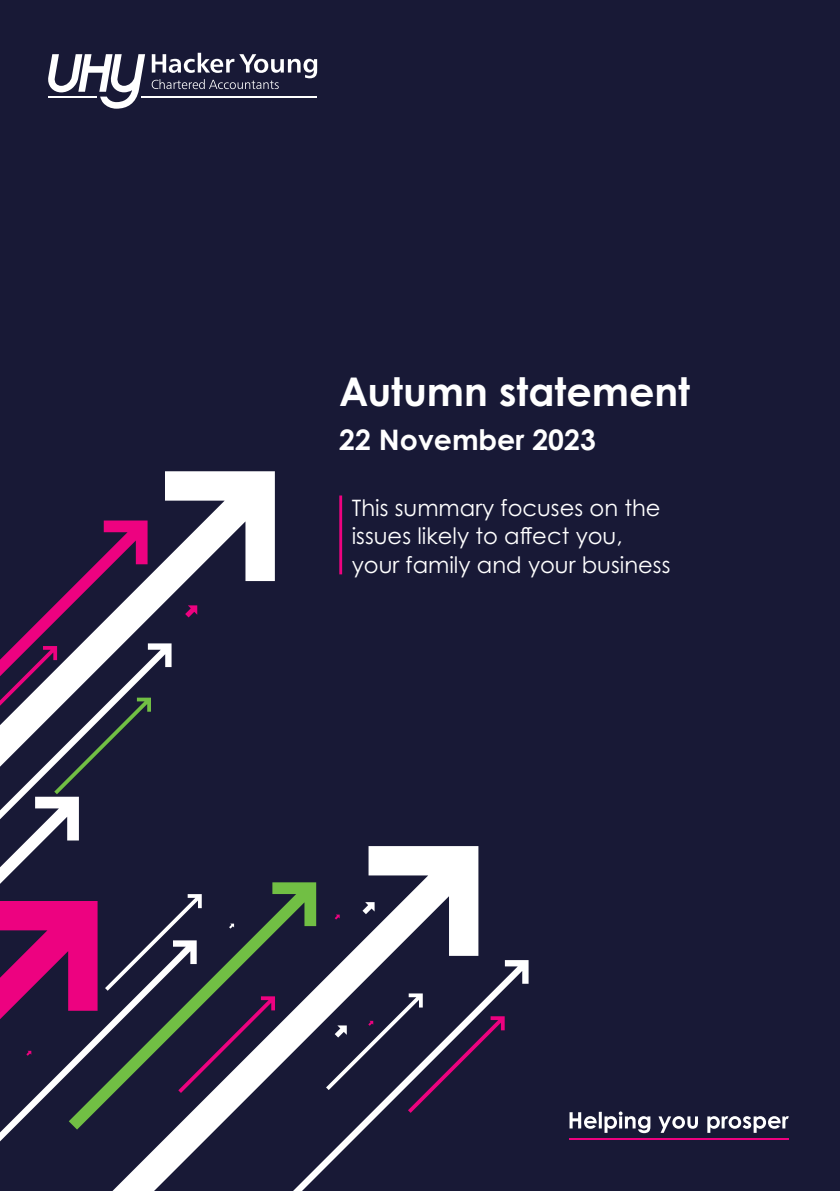
<style>
.page{position:relative;width:840px;height:1191px;background:#fff}
.page>*{position:absolute;margin:0;border:0;box-sizing:border-box;transform-origin:0 0}
.t1{font:700 39.6px "Century Gothic Pro";color:#fff}
.t2{font:700 28.2px "Century Gothic Pro";color:#fff}
.t3{font:22.6px/28.2px "Century Gothic Pro";color:#fff}
</style>
<div class="page">
<div style="left:0;top:0;width:839px;height:1191px;background:#181936"></div>
<svg style="left:491px;top:960px;width:37px;height:71px"></svg>
<svg style="left:0;top:766px;width:85px;height:118px"></svg>
<svg style="left:0;top:471px;width:275px;height:295px"></svg>
<svg style="left:112px;top:846px;width:366px;height:345px"></svg>
<svg style="left:185px;top:605px;width:12px;height:12px"></svg>
<svg style="left:0;top:894px;width:275px;height:247px"></svg>
<svg style="left:334px;top:914px;width:5px;height:5px"></svg>
<svg style="left:326px;top:993px;width:178px;height:120px"></svg>
<svg style="left:362px;top:902px;width:12px;height:12px"></svg>
<svg style="left:152px;top:53px;width:165px;height:36px"></svg>
<hr style="left:142px;top:97px;width:175px;height:1px;background:#fff">
<svg style="left:48px;top:54px;width:97px;height:55px"></svg>
<svg style="left:569px;top:1111px;width:219px;height:22px"></svg>
<hr style="left:569px;top:1138px;width:219px;height:1px;background:#ed0280">
<hr style="left:339px;top:495px;width:3px;height:79px;background:#ed0280">
<p class="t1" style="left:339px;top:367px;width:352px">Autumn statement</p>
<p class="t2" style="left:339px;top:422px;width:258px">22 November 2023</p>
<p class="t3" style="left:351px;top:493px;width:320px">This summary focuses on the issues likely to affect you, your family and your business</p>
</div>
